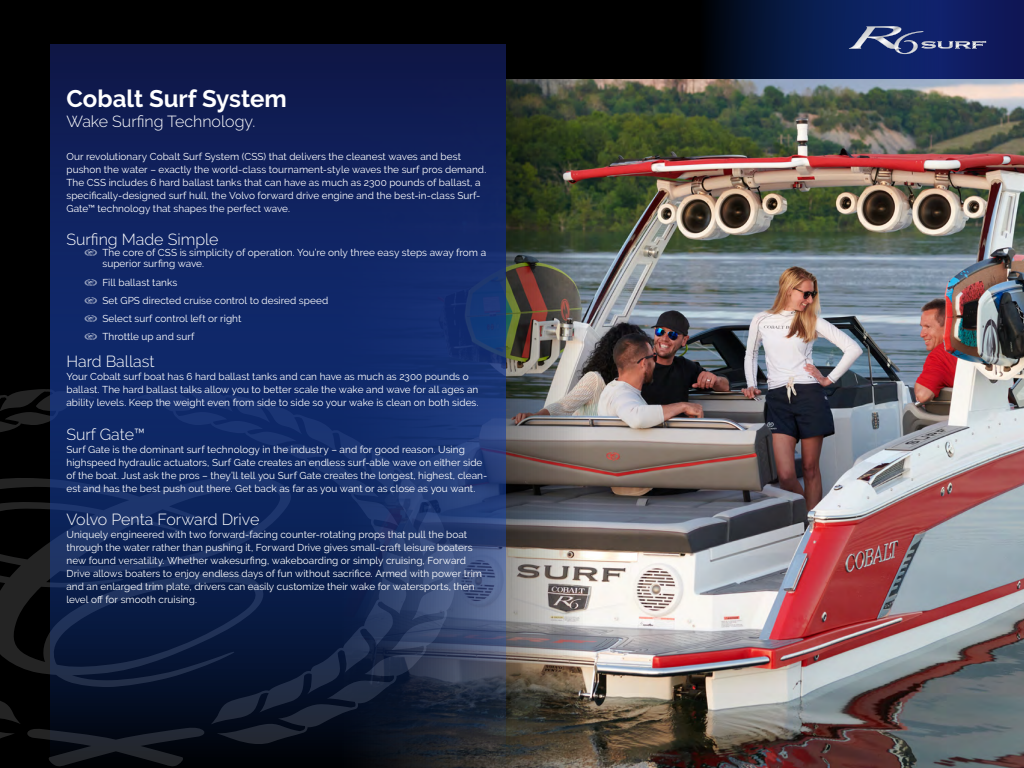
<style>
.page{position:relative;width:1024px;height:768px;background:#000}
.page>*{position:absolute;margin:0;border:0;box-sizing:border-box;transform-origin:0 0}
.Headline_2{font:700 24px "Raleway";color:#fff}
.sub-head{font:300 16px "Raleway";color:#fff}
.Text{font:10px/13px "Raleway";letter-spacing:.005em;color:#fff}
.s1{font-family:"Cobalt TT"}
</style>
<div class="page">
<svg style="left:700px;top:0;width:324px;height:80px"></svg>
<svg style="left:0;top:389px;width:50px;height:351px"></svg>
<svg style="left:0;top:469px;width:50px;height:218px"></svg>
<img style="left:506px;top:80px;width:518px;height:688px">
<svg style="left:50px;top:44px;width:456px;height:724px"></svg>
<svg style="left:849px;top:26px;width:137px;height:28px"></svg>
<p class="Headline_2" style="left:66px;top:85px;width:222px">Cobalt Surf System</p>
<p class="sub-head" style="left:66px;top:112px;width:190px">Wake Surfing Technology.</p>
<p class="Text" style="left:66px;top:150px;width:421px">Our revolutionary Cobalt Surf System (CSS) that delivers the cleanest waves and best pushon the water – exactly the world-class tournament-style waves the surf pros demand.<br>The CSS includes 6 hard ballast tanks that can have as much as 2300 pounds of ballast, a specifically-designed surf hull, the Volvo forward drive engine and the best-in-class Surf-Gate™ technology that shapes the perfect wave.</p>
<p class="sub-head" style="left:66px;top:230px;width:154px">Surfing Made Simple</p>
<p class="Text" style="left:102px;top:247px;width:385px;line-height:11px;text-indent:-18px"><span class="s1">¬</span> The core of CSS is simplicity of operation. You’re only three easy steps away from a superior surfing wave.</p>
<p class="Text" style="left:84px;top:275px;width:94px"><span class="s1">¬</span> Fill ballast tanks</p>
<p class="Text" style="left:84px;top:294px;width:245px"><span class="s1">¬</span> Set GPS directed cruise control to desired speed</p>
<p class="Text" style="left:84px;top:312px;width:158px"><span class="s1">¬</span> Select surf control left or right</p>
<p class="Text" style="left:84px;top:330px;width:111px"><span class="s1">¬</span> Throttle up and surf</p>
<p class="sub-head" style="left:66px;top:352px;width:90px">Hard Ballast</p>
<p class="Text" style="left:66px;top:370px;width:414px">Your Cobalt surf boat has 6 hard ballast tanks and can have as much as 2300 pounds o ballast. The hard ballast talks allow you to better scale the wake and wave for all ages an ability levels. Keep the weight even from side to side so your wake is clean on both sides.</p>
<p class="sub-head" style="left:66px;top:425px;width:80px">Surf Gate™</p>
<p class="Text" style="left:66px;top:443px;width:422px">Surf Gate is the dominant surf technology in the industry – and for good reason. Using highspeed hydraulic actuators, Surf Gate creates an endless surf-able wave on either side of the boat. Just ask the pros – they’ll tell you Surf Gate creates the longest, highest, clean&shy;est and has the best push out there. Get back as far as you want or as close as you want.</p>
<p class="sub-head" style="left:66px;top:510px;width:194px">Volvo Penta Forward Drive</p>
<p class="Text" style="left:66px;top:528px;width:417px">Uniquely engineered with two forward-facing counter-rotating props that pull the boat through the water rather than pushing it, Forward Drive gives small-craft leisure boaters new found versatility. Whether wakesurfing, wakeboarding or simply cruising, Forward Drive allows boaters to enjoy endless days of fun without sacrifice. Armed with power trim and an enlarged trim plate, drivers can easily customize their wake for watersports, then level off for smooth cruising.</p>
</div>
